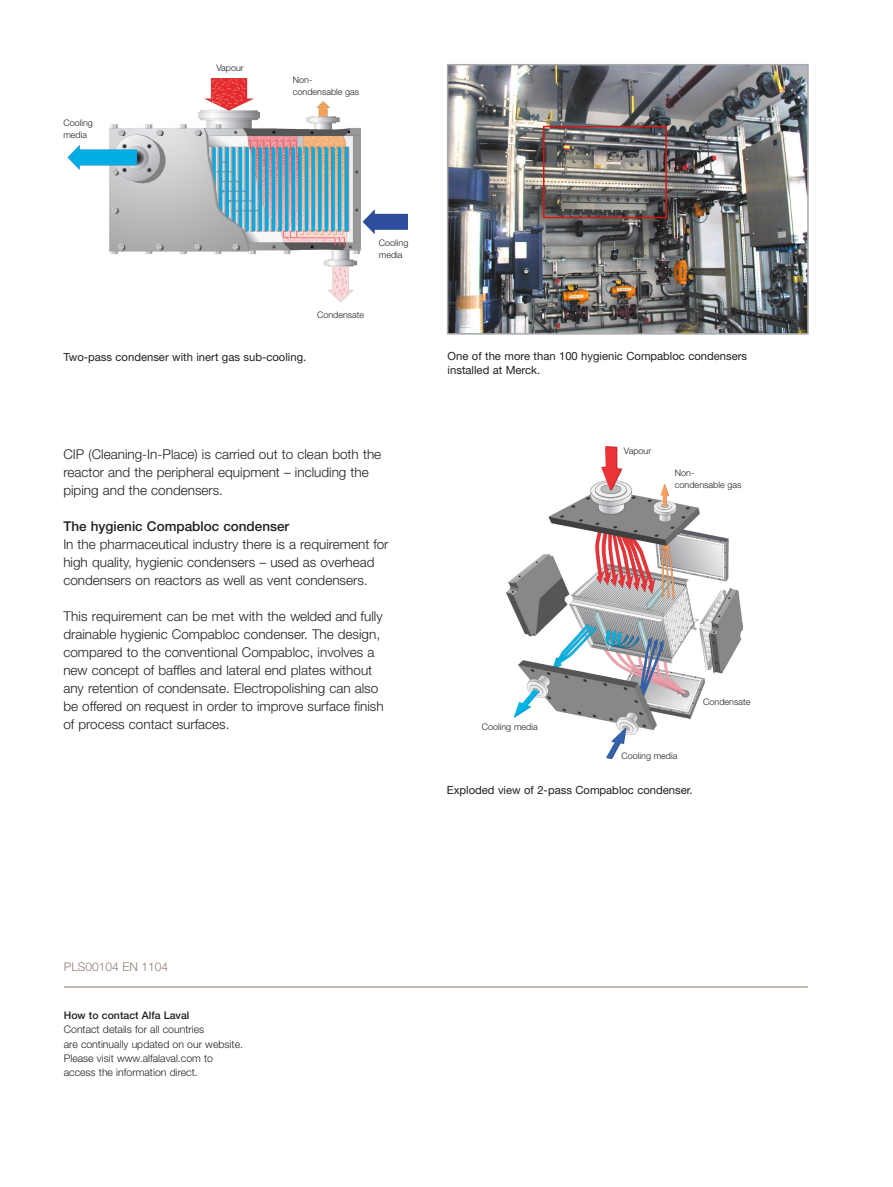
<style>
.page{position:relative;width:893px;height:1187px;background:#fff}
.page>*{position:absolute;margin:0;border:0;box-sizing:border-box;transform-origin:0 0}
.Introduction_9_12{font:300 13.5px/18px "Helvetica Neue";color:#231f20}
.Body_Text_9_12{font:300 13.5px/18px "Helvetica Neue";color:#231f20}
.Para_Sub_Head_9_12{font:300 13.5px/18px "Helvetica Neue";color:#231f20}
.Para_Sub_Head_9_12-2{font:500 13.5px "Helvetica Neue";color:#231f20}
.Lit_Code_Number_8_9{font:300 12px "Helvetica Neue";color:#927d73}
.Picture_Caption_7_5{font:11.25px/14.2px "Helvetica Neue";color:#231f20}
.Contact_Text_7_9_5{font:300 10.5px/14.2px "Helvetica Neue";color:#231f20}
.Contact_Head_7_9_5{font:500 10.5px "Helvetica Neue";color:#231f20}
.t1{font:300 9px/12px "Helvetica Neue";color:#231f20}
</style>
<div class="page">
<hr style="left:64px;top:986px;width:744px;height:1px;background:#927d73">
<img style="left:67px;top:78px;width:341px;height:223px">
<img style="left:450px;top:67px;width:356px;height:264px">
<div style="left:447px;top:64px;width:362px;height:270px;border:2px solid #a8a9ad"></div>
<img style="left:507px;top:446px;width:236px;height:312px">
<div style="left:543px;top:126px;width:124px;height:92px;border:2px solid #d5180f"></div>
<p class="t1" style="left:63px;top:116px;width:31px">Cooling media</p>
<p class="t1" style="left:216px;top:61px;width:29px">Vapour</p>
<p class="t1" style="left:293px;top:73px;width:68px">Non&shy;condensable gas</p>
<p class="t1" style="left:379px;top:236px;width:31px">Cooling media</p>
<p class="t1" style="left:317px;top:308px;width:49px">Condensate</p>
<p class="Picture_Caption_7_5" style="left:64px;top:350px;width:244px">Two-pass condenser with inert gas sub-cooling.</p>
<p class="Picture_Caption_7_5" style="left:448px;top:348px;width:301px">One of the more than 100 hygienic Compabloc condensers installed at Merck.</p>
<p class="Para_Sub_Head_9_12" style="left:63px;top:445px;width:319px">CIP (Cleaning-In-Place) is carried out to clean both the reactor and the peripheral equipment – including the piping and the condensers.</p>
<p class="Para_Sub_Head_9_12-2" style="left:63px;top:518px;width:227px">The hygienic Compabloc condenser</p>
<p class="Body_Text_9_12" style="left:63px;top:535px;width:327px">In the pharmaceutical industry there is a requirement for high quality, hygienic condensers – used as overhead condensers on reactors as well as vent condensers.</p>
<p class="Introduction_9_12" style="left:63px;top:607px;width:322px">This requirement can be met with the welded and fully drainable hygienic Compabloc condenser. The design, compared to the conventional Compabloc, involves a new concept of baffles and lateral end plates without any retention of condensate. Electropolishing can also be offered on request in order to improve surface finish of process contact surfaces.</p>
<p class="t1" style="left:482px;top:720px;width:57px">Cooling media</p>
<p class="t1" style="left:624px;top:445px;width:29px">Vapour</p>
<p class="t1" style="left:675px;top:466px;width:68px">Non&shy;condensable gas</p>
<p class="t1" style="left:703px;top:695px;width:49px">Condensate</p>
<p class="t1" style="left:621px;top:750px;width:57px">Cooling media</p>
<p class="Picture_Caption_7_5" style="left:447px;top:783px;width:247px">Exploded view of 2-pass Compabloc condenser.</p>
<p class="Lit_Code_Number_8_9" style="left:64px;top:959px;width:106px">PLS00104 EN 1104</p>
<p class="Contact_Head_7_9_5" style="left:64px;top:1008px;width:127px">How to contact Alfa Laval</p>
<p class="Contact_Text_7_9_5" style="left:64px;top:1022px;width:181px">Contact details for all countries<br>are continually updated on our website.<br>Please visit www.alfalaval.com to access the information direct.</p>
</div>
